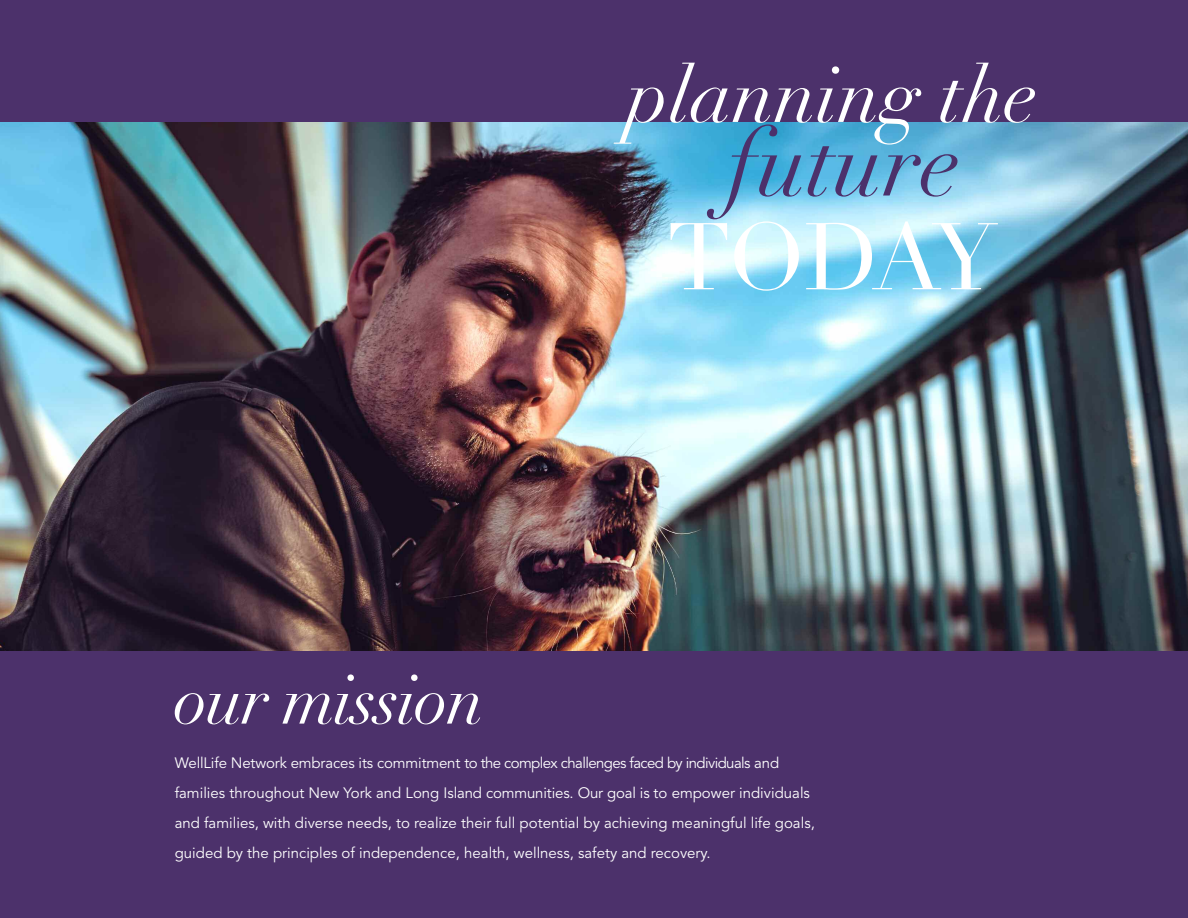
<style>
.page{position:relative;width:1188px;height:918px;background:#4c316b}
.page>*{position:absolute;margin:0;border:0;box-sizing:border-box;transform-origin:0 0}
.t1{font:italic 93.45px "Didot";color:#4c316b}
.t2{font:93px "Didot";letter-spacing:-.055em;color:#fff}
.t3{font:italic 78px "Didot";color:#fff}
.t4{font:italic 69px "Didot";letter-spacing:-.02em;color:#fff}
.t5{font:15px/30px "Avenir";color:#fff}
</style>
<div class="page">
<img style="left:0;top:123px;width:1188px;height:528px">
<h3 class="t3" style="left:627px;top:47px;width:412px">planning the</h3>
<h1 class="t1" style="left:727px;top:106px;width:235px">future</h1>
<h2 class="t2" style="left:667px;top:201px;width:332px">TODAY</h2>
<h3 class="t4" style="left:175px;top:657px;width:311px">our mission</h3>
<p class="t5" style="left:175px;top:748px;width:642px">WellLife Network embraces its commitment to the complex challenges faced by individuals and families throughout New York and Long Island communities. Our goal is to empower individuals and families, with diverse needs, to realize their full potential by achieving meaningful life goals, guided by the principles of independence, health, wellness, safety and recovery.</p>
</div>
